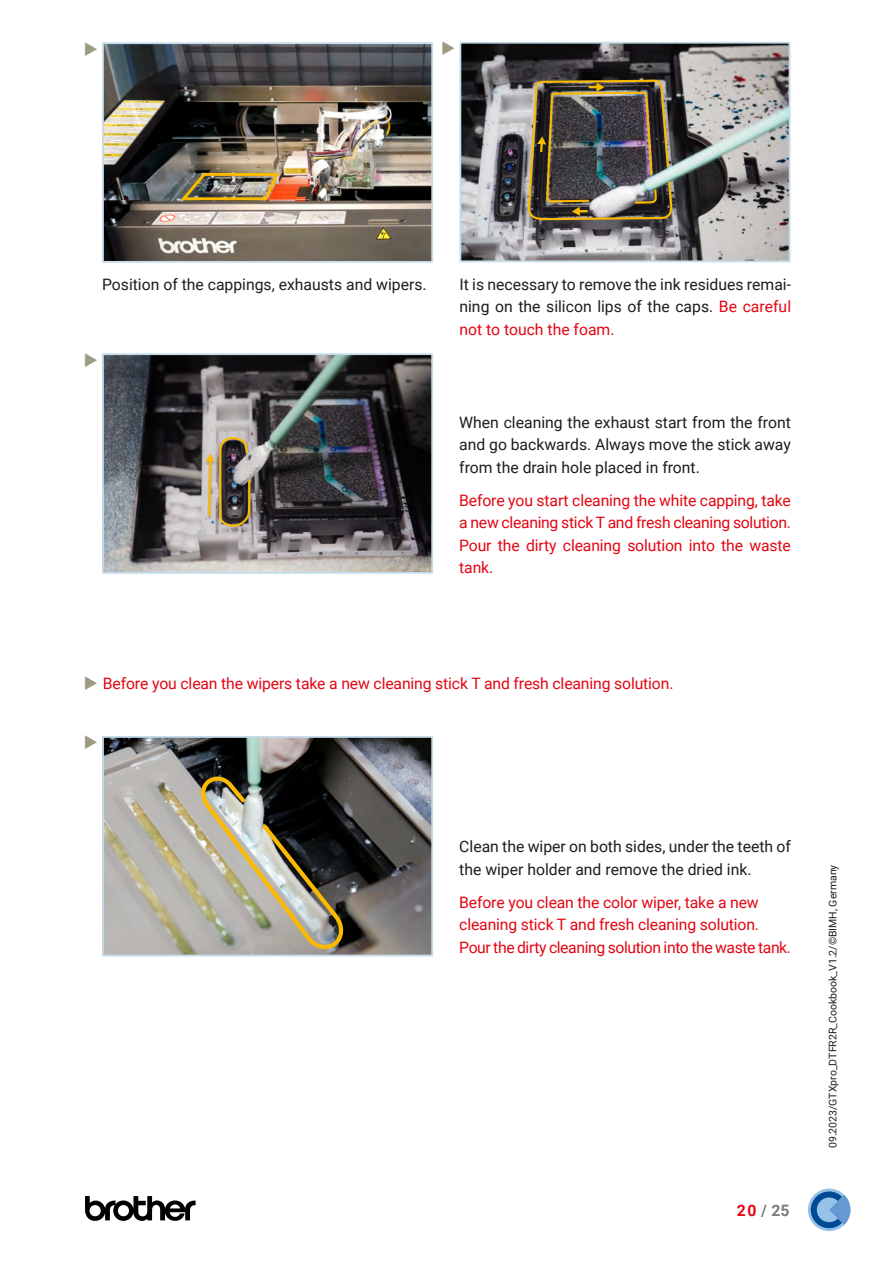
<style>
.page{position:relative;width:893px;height:1263px;background:#fff}
.page>*{position:absolute;margin:0;border:0;box-sizing:border-box;transform-origin:0 0}
.t1{font:15.75px/22.5px "Roboto";letter-spacing:-.01em;color:#e30613}
.t2{font:15.75px/22.5px "Roboto";color:#1d1d1b;text-align:justify}
.t3{font:700 15.75px "Roboto";color:#7b7b7b}
.t4{font:10.5px "Roboto";color:#1d1d1b}
.s1{color:#e30613}
.s2{color:#9c9a83}
</style>
<div class="page">
<svg style="left:85px;top:1196px;width:111px;height:25px"></svg>
<svg style="left:808px;top:1188px;width:42px;height:43px"></svg>
<img style="left:105px;top:45px;width:325px;height:215px">
<div style="left:102px;top:42px;width:331px;height:221px;border:2px solid #c5dcea"></div>
<img style="left:177px;top:170px;width:104px;height:32px">
<img style="left:462px;top:45px;width:325px;height:214px">
<div style="left:459px;top:42px;width:331px;height:220px;border:2px solid #c5dcea"></div>
<img style="left:526px;top:41px;width:147px;height:222px">
<img style="left:105px;top:356px;width:325px;height:215px">
<div style="left:102px;top:353px;width:331px;height:221px;border:2px solid #c5dcea"></div>
<div style="left:204px;top:454px;width:13px;height:66px;background:#d0ccce"></div>
<img style="left:206px;top:436px;width:45px;height:92px">
<img style="left:105px;top:739px;width:325px;height:214px">
<div style="left:102px;top:736px;width:331px;height:220px;border:2px solid #c5dcea"></div>
<img style="left:201px;top:777px;width:147px;height:176px">
<p class="t2" style="left:102px;top:273px;width:326px">Position of the cappings, exhausts and wipers.</p>
<p class="t2" style="left:459px;top:272px;width:333px">It is necessary to remove the ink residues remai&shy;ning on the silicon lips of the caps. <span class="s1">Be careful not to touch the foam.</span></p>
<p class="t2" style="left:459px;top:410px;width:333px">When cleaning the exhaust start from the front and go backwards. Always move the stick away from the drain hole placed in front.</p>
<p class="t1" style="left:459px;top:488px;width:333px;text-align:justify">Before you start cleaning the white capping, take a new cleaning stick T and fresh cleaning solution.<br>Pour the dirty cleaning solution into the waste tank.</p>
<p class="t1" style="left:84px;top:671px;width:591px"><span class="s2">◆</span> Before you clean the wipers take a new cleaning stick T and fresh cleaning solution.</p>
<p class="t2" style="left:459px;top:835px;width:333px">Clean the wiper on both sides, under the teeth of the wiper holder and remove the dried ink.</p>
<p class="t1" style="left:459px;top:890px;width:333px">Before you clean the color wiper, take a new cleaning stick T and fresh cleaning solution.<br>Pour the dirty cleaning solution into the waste tank.</p>
<p class="t3" style="left:737px;top:1199px;width:54px"><span class="s1">20</span> / 25</p>
<p class="t4" style="left:825px;top:1148px;width:285px;rotate:-90deg">09.2023/GTXpro_DTFR2R_Cookbook_V1.2/©BIMH, Germany</p>
</div>
